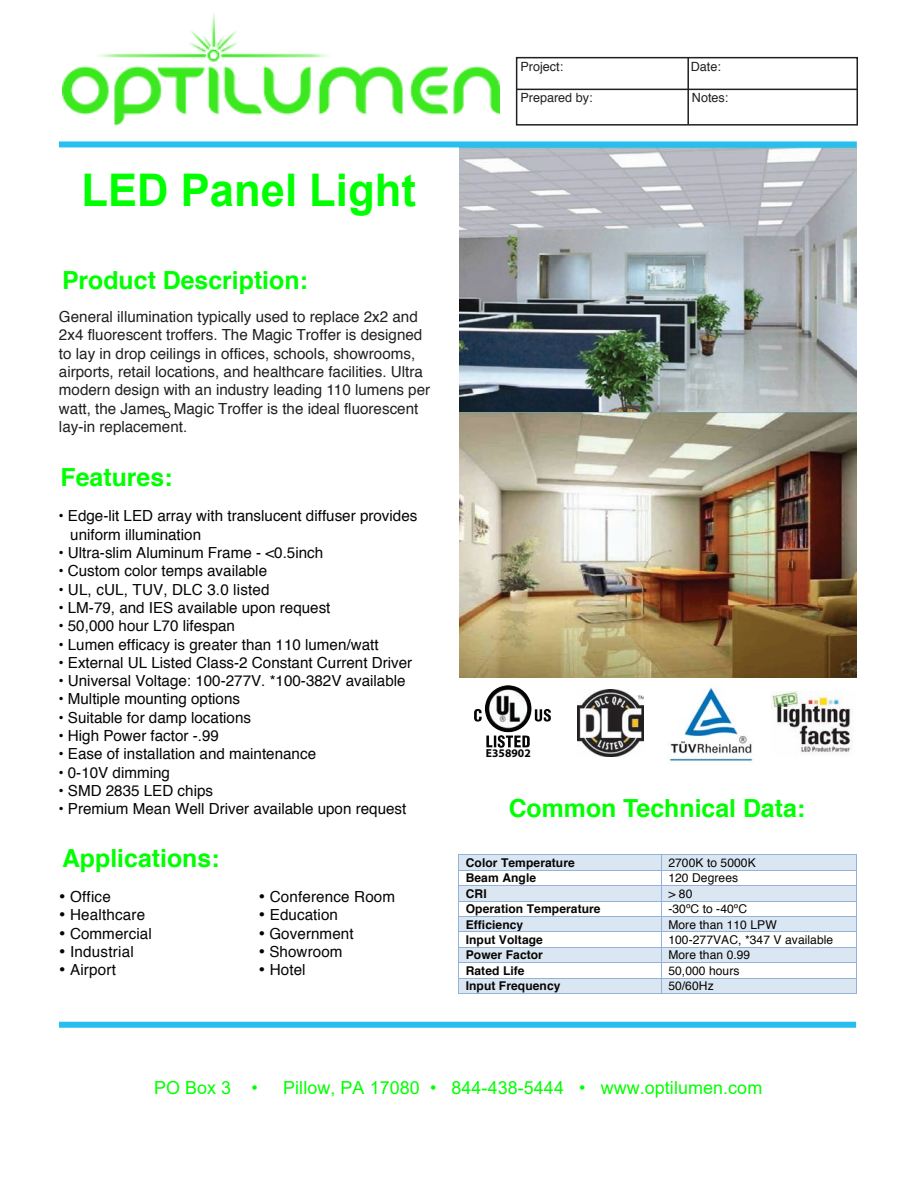
<style>
.page{position:relative;width:918px;height:1188px;background:#fff}
.page>*{position:absolute;margin:0;border:0;box-sizing:border-box;transform-origin:0 0}
.t1{font:700 45px "Arial";color:#0f0}
.t2{font:700 24.9px "Helvetica";color:#0f0}
.t3{font:18px "Arial";letter-spacing:.005em;color:#0f0}
.t4{font:15.3px/18.3px "Helvetica";color:#050504}
.t5{font:15.3px/18.3px "Helvetica";color:#231f20}
.t6{font:12.6px "Helvetica";color:#231f20}
.t7{font:12.15px "Helvetica";letter-spacing:.005em;color:#050504}
.t8{font:700 12.15px "Helvetica";letter-spacing:.005em;color:#050504}
.t9{font:700 11.7px "Myriad Pro";color:#050504}
</style>
<div class="page">
<img style="left:578px;top:689px;width:66px;height:67px">
<img style="left:772px;top:691px;width:81px;height:64px">
<img style="left:475px;top:686px;width:76px;height:62px">
<img style="left:668px;top:687px;width:87px;height:75px">
<img style="left:459px;top:147px;width:398px;height:530px">
<div style="left:459px;top:855px;width:202px;height:15px;background:#dae6f1"></div>
<div style="left:662px;top:855px;width:194px;height:15px;background:#dae6f1"></div>
<hr style="left:459px;top:854px;width:202px;height:1px;background:#94b2d7">
<hr style="left:662px;top:854px;width:194px;height:1px;background:#94b2d7">
<hr style="left:459px;top:870px;width:202px;height:1px;background:#94b2d7">
<hr style="left:662px;top:870px;width:194px;height:1px;background:#94b2d7">
<div style="left:459px;top:886px;width:202px;height:15px;background:#dae6f1"></div>
<div style="left:662px;top:886px;width:194px;height:15px;background:#dae6f1"></div>
<hr style="left:459px;top:885px;width:202px;height:1px;background:#94b2d7">
<hr style="left:662px;top:885px;width:194px;height:1px;background:#94b2d7">
<hr style="left:459px;top:901px;width:202px;height:1px;background:#94b2d7">
<hr style="left:662px;top:901px;width:194px;height:1px;background:#94b2d7">
<div style="left:459px;top:917px;width:202px;height:15px;background:#dae6f1"></div>
<div style="left:662px;top:917px;width:194px;height:15px;background:#dae6f1"></div>
<hr style="left:459px;top:916px;width:202px;height:1px;background:#94b2d7">
<hr style="left:662px;top:916px;width:194px;height:1px;background:#94b2d7">
<hr style="left:459px;top:932px;width:202px;height:1px;background:#94b2d7">
<hr style="left:662px;top:932px;width:194px;height:1px;background:#94b2d7">
<div style="left:459px;top:948px;width:202px;height:14px;background:#dae6f1"></div>
<div style="left:662px;top:948px;width:194px;height:14px;background:#dae6f1"></div>
<hr style="left:459px;top:947px;width:202px;height:1px;background:#94b2d7">
<hr style="left:662px;top:947px;width:194px;height:1px;background:#94b2d7">
<hr style="left:459px;top:962px;width:202px;height:1px;background:#94b2d7">
<hr style="left:662px;top:962px;width:194px;height:1px;background:#94b2d7">
<div style="left:459px;top:978px;width:202px;height:15px;background:#dae6f1"></div>
<div style="left:662px;top:978px;width:194px;height:15px;background:#dae6f1"></div>
<hr style="left:459px;top:978px;width:202px;height:1px;background:#94b2d7">
<hr style="left:662px;top:978px;width:194px;height:1px;background:#94b2d7">
<svg style="left:458px;top:854px;width:1px;height:140px"></svg>
<hr style="left:459px;top:993px;width:202px;height:1px;background:#94b2d7">
<svg style="left:661px;top:854px;width:1px;height:140px"></svg>
<hr style="left:662px;top:993px;width:194px;height:1px;background:#94b2d7">
<svg style="left:856px;top:854px;width:1px;height:140px"></svg>
<div style="left:59px;top:141px;width:798px;height:6px;background:#26bff0"></div>
<div style="left:59px;top:1022px;width:797px;height:6px;background:#26bff0"></div>
<div style="left:516px;top:57px;width:342px;height:69px;border:2px solid #231f20"></div>
<hr style="left:517px;top:89px;width:340px;height:1px;background:#231f20">
<hr style="left:687px;top:58px;width:2px;height:67px;background:#231f20">
<svg style="left:164px;top:412px;width:6px;height:6px"></svg>
<img style="left:63px;top:13px;width:437px;height:113px">
<h1 class="t1" style="left:81px;top:159px;width:336px">LED Panel Light</h1>
<h2 class="t2" style="left:62px;top:260px;width:247px">Product Description:</h2>
<p class="t5" style="left:59px;top:308px;width:373px">General illumination typically used to replace 2x2 and 2x4 fluorescent troffers. The Magic Troffer is designed to lay in drop ceilings in offices, schools, showrooms, airports, retail locations, and healthcare facilities. Ultra modern design with an industry leading 110 lumens per watt, the James Magic Troffer is the ideal fluorescent lay-in replacement.</p>
<h2 class="t2" style="left:61px;top:457px;width:113px">Features:</h2>
<p class="t4" style="left:70px;top:507px;width:349px;text-indent:-12px">• Edge-lit LED array with translucent diffuser provides uniform illumination</p>
<p class="t4" style="left:58px;top:544px;width:266px">• Ultra-slim Aluminum Frame - &lt;0.5inch</p>
<p class="t4" style="left:58px;top:562px;width:210px">• Custom color temps available</p>
<p class="t4" style="left:58px;top:581px;width:213px">• UL, cUL, TUV, DLC 3.0 listed</p>
<p class="t4" style="left:58px;top:599px;width:274px">• LM-79, and IES available upon request</p>
<p class="t4" style="left:58px;top:617px;width:178px">• 50,000 hour L70 lifespan</p>
<p class="t4" style="left:58px;top:635px;width:322px">• Lumen efficacy is greater than 110 lumen/watt</p>
<p class="t4" style="left:58px;top:654px;width:355px">• External UL Listed Class-2 Constant Current Driver</p>
<p class="t4" style="left:58px;top:672px;width:349px">• Universal Voltage: 100-277V. *100-382V available</p>
<p class="t4" style="left:58px;top:690px;width:183px">• Multiple mounting options</p>
<p class="t4" style="left:58px;top:709px;width:194px">• Suitable for damp locations</p>
<p class="t4" style="left:58px;top:727px;width:162px">• High Power factor -.99</p>
<p class="t4" style="left:58px;top:745px;width:259px">• Ease of installation and maintenance</p>
<p class="t4" style="left:58px;top:764px;width:113px">• 0-10V dimming</p>
<p class="t4" style="left:58px;top:782px;width:156px">• SMD 2835 LED chips</p>
<p class="t4" style="left:58px;top:800px;width:350px">• Premium Mean Well Driver available upon request</p>
<h2 class="t2" style="left:62px;top:838px;width:159px">Applications:</h2>
<p class="t4" style="left:59px;top:888px;width:54px">• Office</p>
<p class="t4" style="left:59px;top:906px;width:88px">• Healthcare</p>
<p class="t4" style="left:59px;top:925px;width:94px">• Commercial</p>
<p class="t4" style="left:59px;top:943px;width:77px">• Industrial</p>
<p class="t4" style="left:59px;top:961px;width:59px">• Airport</p>
<p class="t4" style="left:259px;top:888px;width:138px">• Conference Room</p>
<p class="t4" style="left:259px;top:906px;width:81px">• Education</p>
<p class="t4" style="left:259px;top:925px;width:97px">• Government</p>
<p class="t4" style="left:259px;top:943px;width:85px">• Showroom</p>
<p class="t4" style="left:259px;top:961px;width:48px">• Hotel</p>
<p class="t6" style="left:520px;top:56px;width:44px">Project:</p>
<p class="t6" style="left:691px;top:56px;width:32px">Date:</p>
<p class="t6" style="left:520px;top:88px;width:74px">Prepared by:</p>
<p class="t6" style="left:692px;top:88px;width:38px">Notes:</p>
<p class="t9" style="left:486px;top:746px;width:46px">E358902</p>
<h2 class="t2" style="left:509px;top:789px;width:298px">Common Technical Data:</h2>
<p class="t8" style="left:466px;top:853px;width:111px">Color Temperature</p>
<p class="t7" style="left:668px;top:853px;width:89px">2700K to 5000K</p>
<p class="t8" style="left:466px;top:868px;width:72px">Beam Angle</p>
<p class="t7" style="left:668px;top:869px;width:71px">120 Degrees</p>
<p class="t8" style="left:466px;top:884px;width:22px">CRI</p>
<p class="t7" style="left:668px;top:884px;width:26px">&gt; 80</p>
<p class="t8" style="left:466px;top:899px;width:136px">Operation Temperature</p>
<p class="t7" style="left:668px;top:900px;width:80px">-30ºC to -40ºC</p>
<p class="t8" style="left:466px;top:915px;width:59px">Efficiency</p>
<p class="t7" style="left:668px;top:915px;width:110px">More than 110 LPW</p>
<p class="t8" style="left:466px;top:930px;width:79px">Input Voltage</p>
<p class="t7" style="left:668px;top:930px;width:166px">100-277VAC, *347 V available</p>
<p class="t8" style="left:466px;top:945px;width:79px">Power Factor</p>
<p class="t7" style="left:668px;top:946px;width:83px">More than 0.99</p>
<p class="t8" style="left:466px;top:961px;width:60px">Rated Life</p>
<p class="t7" style="left:668px;top:961px;width:73px">50,000 hours</p>
<p class="t8" style="left:466px;top:976px;width:96px">Input Frequency</p>
<p class="t7" style="left:668px;top:977px;width:47px">50/60Hz</p>
<p class="t3" style="left:154px;top:1075px;width:105px">PO Box 3 •</p>
<p class="t3" style="left:283px;top:1075px;width:481px">Pillow, PA 17080 • 844-438-5444 • www.optilumen.com</p>
</div>
